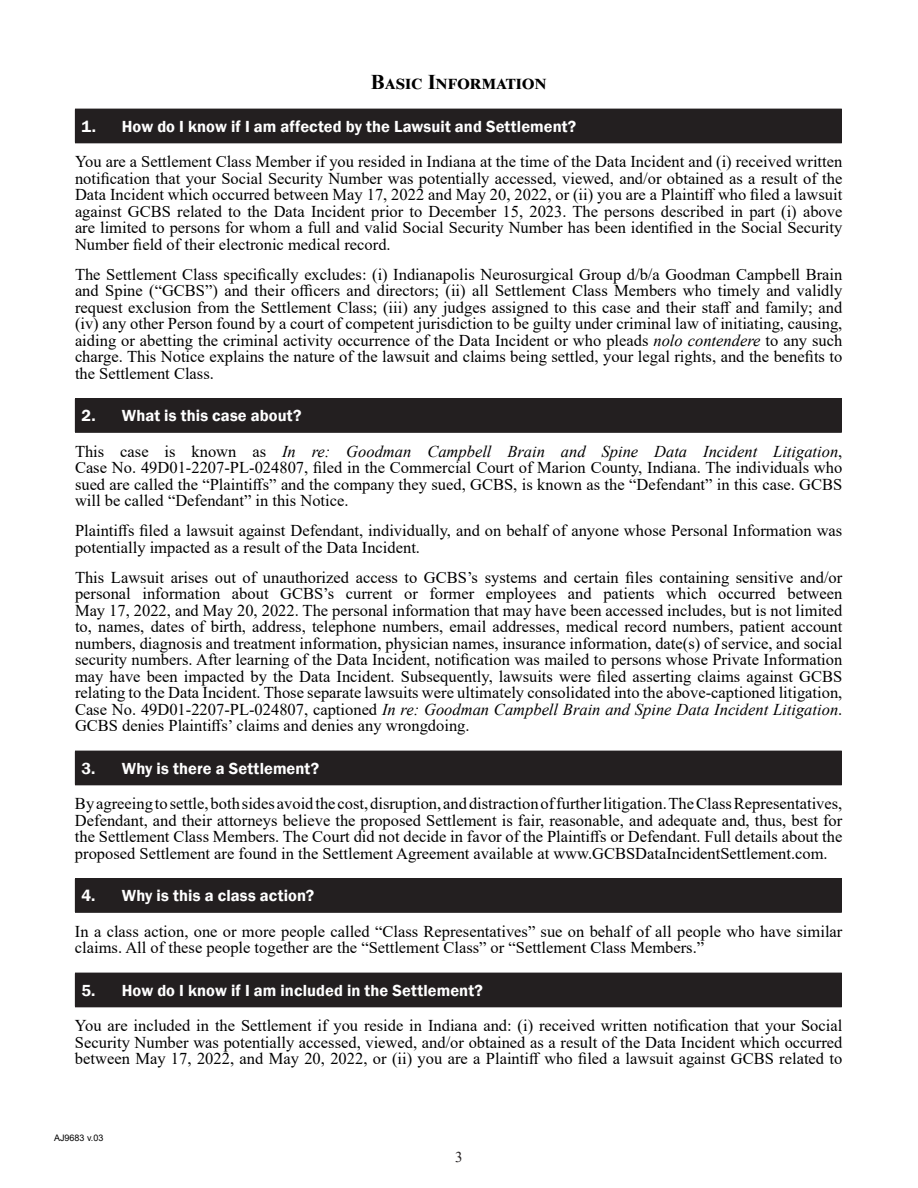
<style>
.page{position:relative;width:918px;height:1188px;background:#fff}
.page>*{position:absolute;margin:0;border:0;box-sizing:border-box;transform-origin:0 0}
.t1{font:700 21px "Times New Roman";color:#000}
.t2{font:16.5px/16.5px "Times New Roman";color:#000;text-align:justify}
.t3{font:600 16.5px "Franklin Gothic";letter-spacing:.005em;color:#fff}
.t4{font:15px "Times New Roman";color:#231f20}
.t5{font:9px "Arial";color:#000}
.s1{font-style:italic}
</style>
<div class="page">
<div style="left:75px;top:109px;width:766px;height:34px;background:#231f20"></div>
<hr style="left:841px;top:109px;width:1px;height:33px;background:#231f20">
<hr style="left:75px;top:142px;width:767px;height:1px;background:#231f20">
<div style="left:75px;top:399px;width:766px;height:33px;background:#231f20"></div>
<hr style="left:75px;top:398px;width:767px;height:1px;background:#231f20">
<hr style="left:841px;top:399px;width:1px;height:33px;background:#231f20">
<hr style="left:75px;top:432px;width:767px;height:1px;background:#231f20">
<div style="left:75px;top:751px;width:766px;height:34px;background:#231f20"></div>
<hr style="left:841px;top:751px;width:1px;height:33px;background:#231f20">
<hr style="left:75px;top:784px;width:767px;height:1px;background:#231f20">
<div style="left:75px;top:879px;width:766px;height:33px;background:#231f20"></div>
<hr style="left:75px;top:878px;width:767px;height:1px;background:#231f20">
<hr style="left:841px;top:879px;width:1px;height:33px;background:#231f20">
<hr style="left:75px;top:912px;width:767px;height:1px;background:#231f20">
<div style="left:75px;top:973px;width:766px;height:34px;background:#231f20"></div>
<hr style="left:841px;top:973px;width:1px;height:33px;background:#231f20">
<hr style="left:75px;top:1006px;width:767px;height:1px;background:#231f20">
<p class="t1" style="left:371px;top:67px;width:177px">Basic Information</p>
<p class="t3" style="left:81px;top:116px;width:496px">1. How do I know if I am affected by the Lawsuit and Settlement?</p>
<p class="t2" style="left:75px;top:153px;width:769px">You are a Settlement Class Member if you resided in Indiana at the time of the Data Incident and (i) received written notification that your Social Security Number was potentially accessed, viewed, and/or obtained as a result of the Data Incident which occurred between May 17, 2022 and May 20, 2022, or (ii) you are a Plaintiff who filed a lawsuit against GCBS related to the Data Incident prior to December 15, 2023. The persons described in part (i) above are limited to persons for whom a full and valid Social Security Number has been identified in the Social Security Number field of their electronic medical record.</p>
<p class="t2" style="left:75px;top:265px;width:769px">The Settlement Class specifically excludes: (i) Indianapolis Neurosurgical Group d/b/a Goodman Campbell Brain and Spine (“GCBS”) and their officers and directors; (ii) all Settlement Class Members who timely and validly request exclusion from the Settlement Class; (iii) any judges assigned to this case and their staff and family; and (iv) any other Person found by a court of competent jurisdiction to be guilty under criminal law of initiating, causing, aiding or abetting the criminal activity occurrence of the Data Incident or who pleads <span class="s1">nolo contendere</span> to any such charge. This Notice explains the nature of the lawsuit and claims being settled, your legal rights, and the benefits to the Settlement Class.</p>
<p class="t3" style="left:81px;top:406px;width:222px">2. What is this case about?</p>
<p class="t2" style="left:75px;top:442px;width:769px">This case is known as <span class="s1">In re: Goodman Campbell Brain and Spine Data Incident Litigation</span>, Case No. 49D01-2207-PL-024807, filed in the Commercial Court of Marion County, Indiana. The individuals who sued are called the “Plaintiffs” and the company they sued, GCBS, is known as the “Defendant” in this case. GCBS will be called “Defendant” in this Notice.</p>
<p class="t2" style="left:75px;top:522px;width:769px">Plaintiffs filed a lawsuit against Defendant, individually, and on behalf of anyone whose Personal Information was potentially impacted as a result of the Data Incident.</p>
<p class="t2" style="left:75px;top:568px;width:769px">This Lawsuit arises out of unauthorized access to GCBS’s systems and certain files containing sensitive and/or personal information about GCBS’s current or former employees and patients which occurred between May 17, 2022, and May 20, 2022. The personal information that may have been accessed includes, but is not limited to, names, dates of birth, address, telephone numbers, email addresses, medical record numbers, patient account numbers, diagnosis and treatment information, physician names, insurance information, date(s) of service, and social security numbers. After learning of the Data Incident, notification was mailed to persons whose Private Information may have been impacted by the Data Incident. Subsequently, lawsuits were filed asserting claims against GCBS relating to the Data Incident. Those separate lawsuits were ultimately consolidated into the above-captioned litigation, Case No. 49D01-2207-PL-024807, captioned <span class="s1">In re: Goodman Campbell Brain and Spine Data Incident Litigation</span>.<br>GCBS denies Plaintiffs’ claims and denies any wrongdoing.</p>
<p class="t3" style="left:81px;top:758px;width:239px">3. Why is there a Settlement?</p>
<p class="t2" style="left:75px;top:795px;width:769px">By agreeing to settle, both sides avoid the cost, disruption, and distraction of further litigation. The Class Representatives, Defendant, and their attorneys believe the proposed Settlement is fair, reasonable, and adequate and, thus, best for the Settlement Class Members. The Court did not decide in favor of the Plaintiffs or Defendant. Full details about the proposed Settlement are found in the Settlement Agreement available at www.GCBSDataIncidentSettlement.com.</p>
<p class="t3" style="left:81px;top:886px;width:235px">4. Why is this a class action?</p>
<p class="t2" style="left:75px;top:922px;width:769px">In a class action, one or more people called “Class Representatives” sue on behalf of all people who have similar claims. All of these people together are the “Settlement Class” or “Settlement Class Members.”</p>
<p class="t3" style="left:81px;top:980px;width:403px">5. How do I know if I am included in the Settlement?</p>
<p class="t2" style="left:75px;top:1017px;width:769px">You are included in the Settlement if you reside in Indiana and: (i) received written notification that your Social Security Number was potentially accessed, viewed, and/or obtained as a result of the Data Incident which occurred between May 17, 2022, and May 20, 2022, or (ii) you are a Plaintiff who filed a lawsuit against GCBS related to</p>
<p class="t5" style="left:54px;top:1131px;width:51px">AJ9683 v.03</p>
<p class="t4" style="left:455px;top:1146px;width:9px">3</p>
</div>
